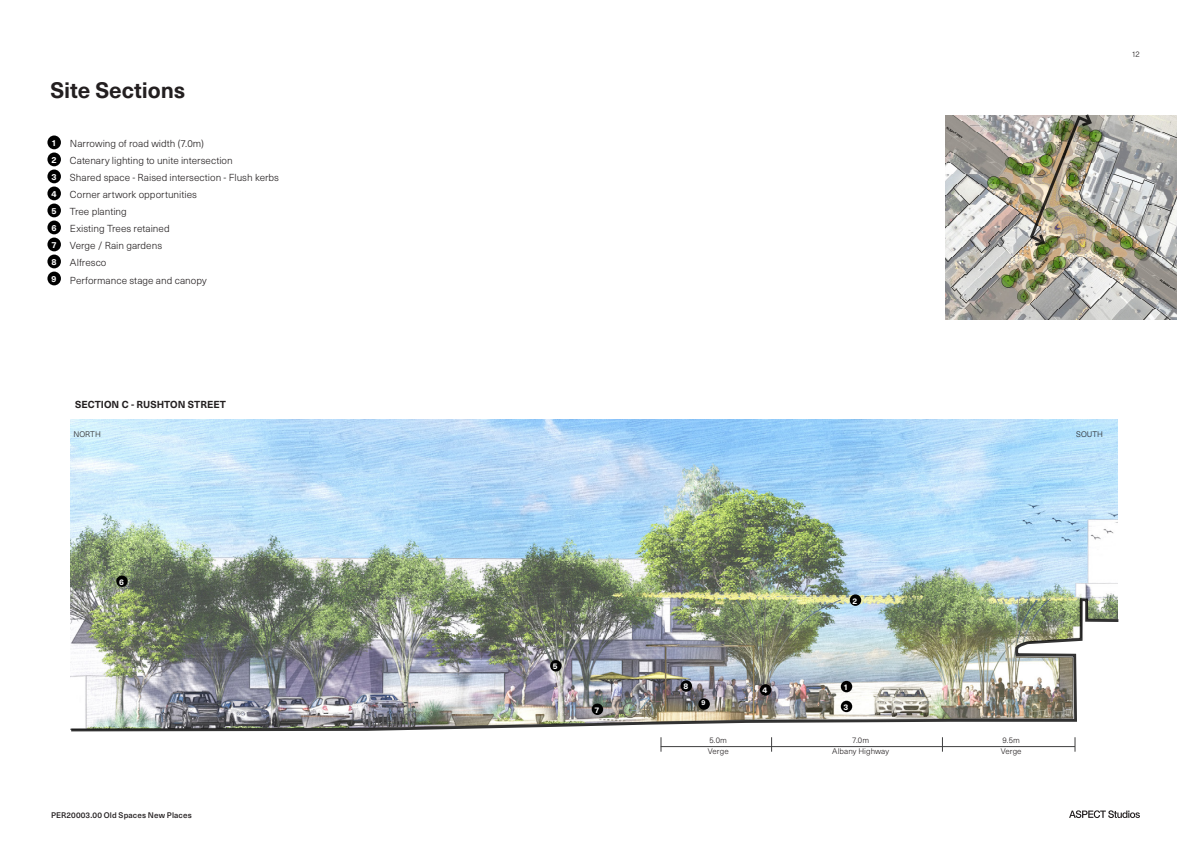
<style>
.page{position:relative;width:1191px;height:842px;background:#fff}
.page>*{position:absolute;margin:0;border:0;box-sizing:border-box;transform-origin:0 0}
.H1_NO_Numbered{font:700 22px "Neue Haas Unica Pro";letter-spacing:-.005em;color:#231f20}
.t1{font:300 10px "Neue Haas Unica Pro";color:#231f20}
.B1_Body_Copy{font:700 10px "Neue Haas Unica Pro";letter-spacing:.005em;color:#231f20}
.t2{font:700 8.6px "Neue Haas Unica Pro";color:#fff}
.t3{font:700 8.1px "Neue Haas Unica Pro";color:#fff}
.B1_Body_Copy-2{font:300 8px "Neue Haas Unica Pro";letter-spacing:.01em;color:#231f20}
.t4{font:500 8px "Neue Haas Unica Pro";letter-spacing:.015em;color:#231f20}
.t5{font:700 7px "Neue Haas Unica Pro";color:#fff}
</style>
<div class="page">
<svg style="left:1069px;top:810px;width:71px;height:8px"></svg>
<img style="left:945px;top:115px;width:231px;height:205px">
<img style="left:71px;top:420px;width:1046px;height:332px">
<hr style="left:660px;top:746px;width:415px;height:1px;background:#3e3e3f">
<svg style="left:771px;top:737px;width:1px;height:15px"></svg>
<svg style="left:660px;top:737px;width:1px;height:15px"></svg>
<svg style="left:942px;top:737px;width:1px;height:15px"></svg>
<svg style="left:1074px;top:737px;width:1px;height:15px"></svg>
<div style="left:47px;top:135px;width:14px;height:14px;background:#000;border-radius:50%"></div>
<div style="left:47px;top:153px;width:14px;height:13px;background:#000;border-radius:50%"></div>
<div style="left:47px;top:170px;width:14px;height:13px;background:#000;border-radius:50%"></div>
<div style="left:47px;top:187px;width:14px;height:13px;background:#000;border-radius:50%"></div>
<div style="left:47px;top:204px;width:14px;height:13px;background:#000;border-radius:50%"></div>
<div style="left:47px;top:221px;width:14px;height:13px;background:#000;border-radius:50%"></div>
<div style="left:47px;top:238px;width:14px;height:13px;background:#000;border-radius:50%"></div>
<div style="left:47px;top:255px;width:14px;height:13px;background:#000;border-radius:50%"></div>
<div style="left:47px;top:272px;width:14px;height:13px;background:#000;border-radius:50%"></div>
<img style="left:1028px;top:114px;width:65px;height:134px">
<svg style="left:849px;top:594px;width:12px;height:12px"></svg>
<div style="left:116px;top:575px;width:12px;height:12px;background:#000;border-radius:50%"></div>
<img style="left:70px;top:597px;width:1049px;height:135px">
<p class="H1_NO_Numbered" style="left:50px;top:76px;width:136px">Site Sections</p>
<p class="t1" style="left:52px;top:138px;width:153px">• Narrowing of road width (7.0m)</p>
<p class="t1" style="left:52px;top:155px;width:182px">• Catenary lighting to unite intersection</p>
<p class="t1" style="left:52px;top:172px;width:229px">• Shared space - Raised intersection - Flush kerbs</p>
<p class="t1" style="left:52px;top:189px;width:146px">• Corner artwork opportunities</p>
<p class="t1" style="left:52px;top:206px;width:76px">• Tree planting</p>
<p class="t1" style="left:52px;top:223px;width:119px">• Existing Trees retained</p>
<p class="t1" style="left:52px;top:240px;width:112px">• Verge / Rain gardens</p>
<p class="t1" style="left:52px;top:257px;width:56px">• Alfresco</p>
<p class="t1" style="left:52px;top:274px;width:156px">• Performance stage and canopy</p>
<p class="t2" style="left:51px;top:138px;width:7px">1</p>
<p class="t2" style="left:51px;top:155px;width:7px">2</p>
<p class="t2" style="left:51px;top:172px;width:7px">3</p>
<p class="t2" style="left:51px;top:189px;width:7px">4</p>
<p class="t2" style="left:51px;top:206px;width:7px">5</p>
<p class="t2" style="left:51px;top:223px;width:7px">6</p>
<p class="t2" style="left:51px;top:240px;width:7px">7</p>
<p class="t2" style="left:51px;top:257px;width:7px">8</p>
<p class="t2" style="left:51px;top:274px;width:7px">9</p>
<p class="B1_Body_Copy-2" style="left:1131px;top:49px;width:10px">12</p>
<p class="B1_Body_Copy" style="left:75px;top:399px;width:152px">SECTION C - RUSHTON STREET</p>
<p class="B1_Body_Copy-2" style="left:73px;top:429px;width:29px">NORTH</p>
<p class="B1_Body_Copy-2" style="left:1076px;top:429px;width:29px">SOUTH</p>
<p class="t3" style="left:119px;top:577px;width:6px">6</p>
<p class="t4" style="left:51px;top:810px;width:142px">PER20003.00 Old Spaces New Places</p>
<p class="t3" style="left:553px;top:661px;width:6px">5</p>
<p class="t3" style="left:594px;top:705px;width:6px">7</p>
<p class="t3" style="left:683px;top:681px;width:6px">8</p>
<p class="t5" style="left:701px;top:698px;width:6px">9</p>
<p class="B1_Body_Copy-2" style="left:709px;top:735px;width:19px">5.0m</p>
<p class="B1_Body_Copy-2" style="left:708px;top:746px;width:22px">Verge</p>
<p class="t3" style="left:762px;top:685px;width:6px">4</p>
<p class="t3" style="left:852px;top:596px;width:6px">2</p>
<p class="t3" style="left:843px;top:682px;width:6px">1</p>
<p class="t3" style="left:843px;top:702px;width:6px">3</p>
<p class="B1_Body_Copy-2" style="left:852px;top:735px;width:18px">7.0m</p>
<p class="B1_Body_Copy-2" style="left:832px;top:746px;width:58px">Albany Highway</p>
<p class="B1_Body_Copy-2" style="left:1002px;top:735px;width:19px">9.5m</p>
<p class="B1_Body_Copy-2" style="left:1000px;top:746px;width:22px">Verge</p>
</div>
